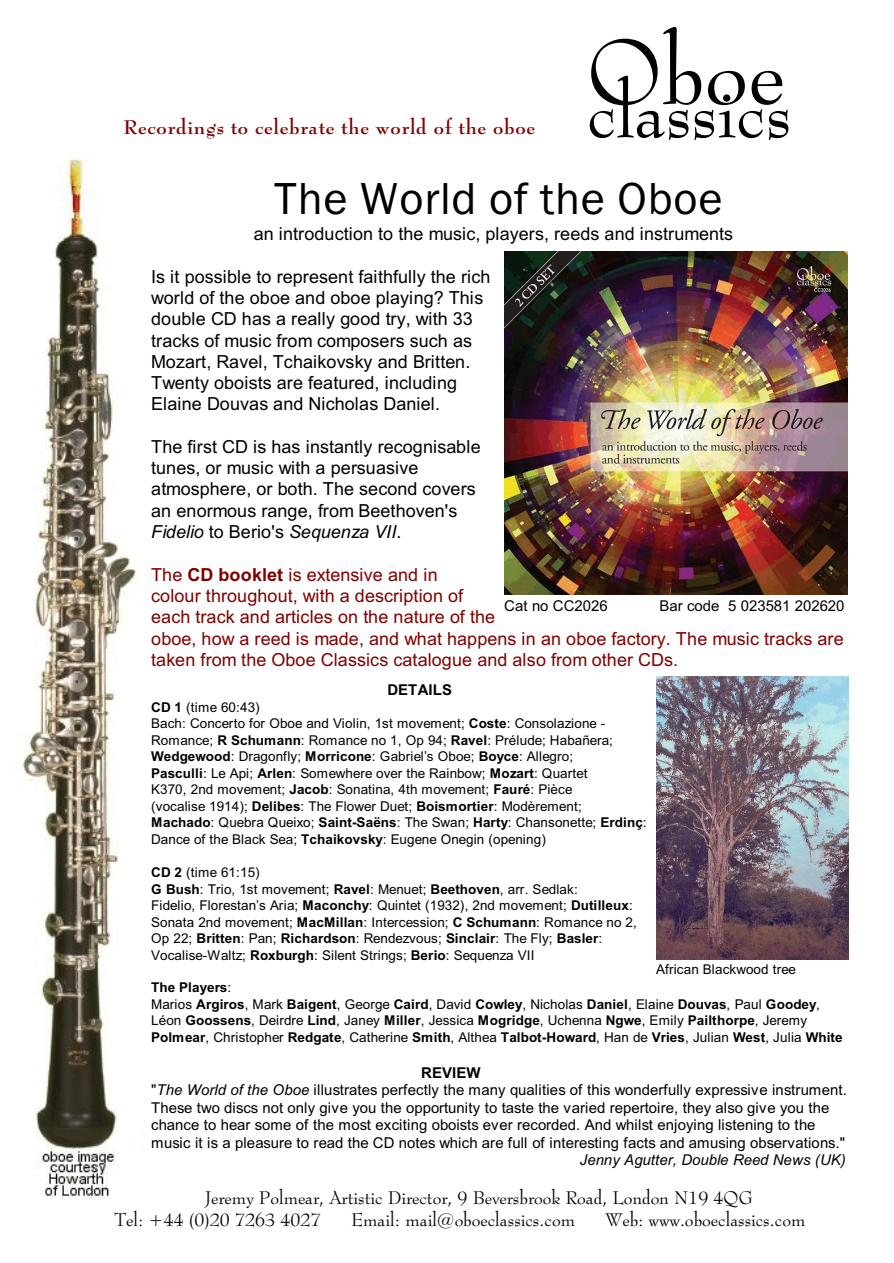
<style>
.page{position:relative;width:894px;height:1263px;background:#fff}
.page>*{position:absolute;margin:0;border:0;box-sizing:border-box;transform-origin:0 0}
.t1{font:89.85px "Bernhard Mod BT";color:#000}
.t2{font:72px "Bernhard Mod BT";color:#000}
.t3{font:46.5px "Franklin Gothic";letter-spacing:.015em;color:#000}
.t4{font:700 19.5px "Bernhard Mod BT";letter-spacing:.035em;color:#800000}
.t5{font:18px/21.3px "Arial";letter-spacing:.005em;color:#000}
.t6{font:18px/21.3px "Arial";letter-spacing:.005em;color:#800000}
.t7{font:18px/22.4px "Bernhard Mod BT";color:#000}
.t8{font:15px/17.4px "Arial";color:#000}
.t9{font:italic 15px "Arial";letter-spacing:.005em;color:#000}
.t10{font:700 15px "Arial";letter-spacing:.015em;color:#000}
.t11{font:13.5px/16.5px "Arial";letter-spacing:.005em;color:#000}
.s1{font-style:italic}
.s2{font-weight:700}
</style>
<div class="page">
<img style="left:22px;top:157px;width:117px;height:1039px">
<img style="left:504px;top:251px;width:344px;height:343px">
<img style="left:656px;top:676px;width:193px;height:283px">
<h3 class="t4" style="left:123px;top:119px;width:413px">Recordings to celebrate the world of the oboe</h3>
<h1 class="t1" style="left:587px;top:35px;width:199px">Oboe</h1>
<h2 class="t2" style="left:587px;top:82px;width:206px">classics</h2>
<h3 class="t3" style="left:274px;top:181px;width:450px">The World of the Oboe</h3>
<h3 class="t5" style="left:254px;top:225px;width:481px">an introduction to the music, players, reeds and instruments</h3>
<p class="t5" style="left:151px;top:268px;width:341px">Is it possible to represent faithfully the rich world of the oboe and oboe playing? This double CD has a really good try, with 33 tracks of music from composers such as Mozart, Ravel, Tchaikovsky and Britten.<br>Twenty oboists are featured, including Elaine Douvas and Nicholas Daniel.</p>
<h3 class="t5" style="left:151px;top:438px;width:331px">The first CD is has instantly recognisable tunes, or music with a persuasive atmosphere, or both. The second covers an enormous range, from Beethoven's <span class="s1">Fidelio</span> to Berio's <span class="s1">Sequenza VII</span>.</h3>
<p class="t6" style="left:151px;top:565px;width:694px">The <span class="s2">CD booklet</span> is extensive and in<br>colour throughout, with a description of<br>each track and articles on the nature of the<br>oboe, how a reed is made, and what happens in an oboe factory. The music tracks are taken from the Oboe Classics catalogue and also from other CDs.</p>
<p class="t10" style="left:387px;top:684px;width:66px">DETAILS</p>
<p class="t11" style="left:151px;top:700px;width:497px"><span class="s2">CD 1</span> (time 60:43)<br>Bach: Concerto for Oboe and Violin, 1st movement; <span class="s2">Coste</span>: Consolazione - Romance; <span class="s2">R Schumann</span>: Romance no 1, Op 94; <span class="s2">Ravel</span>: Prélude; Habañera; <span class="s2">Wedgewood</span>: Dragonfly; <span class="s2">Morricone</span>: Gabriel’s Oboe; <span class="s2">Boyce</span>: Allegro;<br><span class="s2">Pasculli</span>: Le Api; <span class="s2">Arlen</span>: Somewhere over the Rainbow; <span class="s2">Mozart</span>: Quartet<br>K370, 2nd movement; <span class="s2">Jacob</span>: Sonatina, 4th movement; <span class="s2">Fauré</span>: Pièce<br>(vocalise 1914); <span class="s2">Delibes</span>: The Flower Duet; <span class="s2">Boismortier</span>: Modèrement; <span class="s2">Machado</span>: Quebra Queixo; <span class="s2">Saint-Saëns</span>: The Swan; <span class="s2">Harty</span>: Chansonette; <span class="s2">Erdinç</span>:<br>Dance of the Black Sea; <span class="s2">Tchaikovsky</span>: Eugene Onegin (opening)</p>
<p class="t11" style="left:151px;top:865px;width:487px"><span class="s2">CD 2</span> (time 61:15)<br><span class="s2">G Bush</span>: Trio, 1st movement; <span class="s2">Ravel</span>: Menuet; <span class="s2">Beethoven</span>, arr. Sedlak:<br>Fidelio, Florestan’s Aria; <span class="s2">Maconchy</span>: Quintet (1932), 2nd movement; <span class="s2">Dutilleux</span>:<br>Sonata 2nd movement; <span class="s2">MacMillan</span>: Intercession; <span class="s2">C Schumann</span>: Romance no 2, Op 22; <span class="s2">Britten</span>: Pan; <span class="s2">Richardson</span>: Rendezvous; <span class="s2">Sinclair</span>: The Fly; <span class="s2">Basler</span>:<br>Vocalise-Waltz; <span class="s2">Roxburgh</span>: Silent Strings; <span class="s2">Berio</span>: Sequenza VII</p>
<p class="t11" style="left:151px;top:981px;width:693px"><span class="s2">The Players</span>:<br>Marios <span class="s2">Argiros</span>, Mark <span class="s2">Baigent</span>, George <span class="s2">Caird</span>, David <span class="s2">Cowley</span>, Nicholas <span class="s2">Daniel</span>, Elaine <span class="s2">Douvas</span>, Paul <span class="s2">Goodey</span>, Léon <span class="s2">Goossens</span>, Deirdre <span class="s2">Lind</span>, Janey <span class="s2">Miller</span>, Jessica <span class="s2">Mogridge</span>, Uchenna <span class="s2">Ngwe</span>, Emily <span class="s2">Pailthorpe</span>, Jeremy <span class="s2">Polmear</span>, Christopher <span class="s2">Redgate</span>, Catherine <span class="s2">Smith</span>, Althea <span class="s2">Talbot-Howard</span>, Han de <span class="s2">Vries</span>, Julian <span class="s2">West</span>, Julia <span class="s2">White</span></p>
<p class="t8" style="left:151px;top:1065px;width:697px;text-indent:270px"><span class="s2">REVIEW<br></span>"<span class="s1">The World of the Oboe</span> illustrates perfectly the many qualities of this wonderfully expressive instrument.<br>These two discs not only give you the opportunity to taste the varied repertoire, they also give you the chance to hear some of the most exciting oboists ever recorded. And whilst enjoying listening to the music it is a pleasure to read the CD notes which are full of interesting facts and amusing observations."</p>
<p class="t9" style="left:580px;top:1154px;width:268px">Jenny Agutter, Double Reed News (UK)</p>
<h3 class="t7" style="left:114px;top:1188px;width:640px;text-indent:91px">Jeremy Polmear, Artistic Director, 9 Beversbrook Road, London N19 4QG<br>Tel: +44 (0)20 7263 4027</h3>
<p class="t8" style="left:504px;top:598px;width:105px">Cat no CC2026</p>
<p class="t8" style="left:659px;top:598px;width:187px">Bar code 5 023581 202620</p>
<p class="t11" style="left:656px;top:962px;width:141px">African Blackwood tree</p>
<h3 class="t7" style="left:351px;top:1211px;width:226px">Email: mail@oboeclassics.com</h3>
<h3 class="t7" style="left:605px;top:1211px;width:202px">Web: www.oboeclassics.com</h3>
</div>
